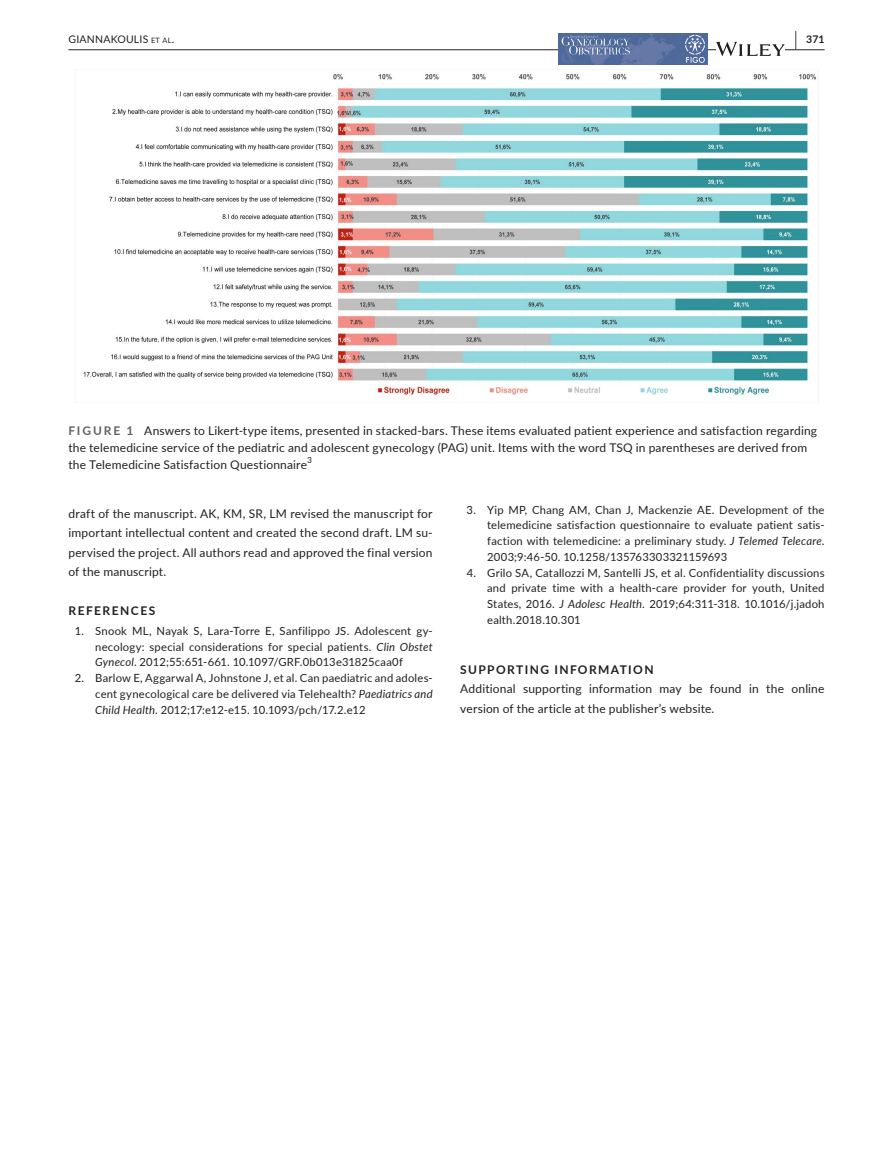
<style>
.page{position:relative;width:893px;height:1174px;background:#fff}
.page>*{position:absolute;margin:0;border:0;box-sizing:border-box;transform-origin:0 0}
.t1{font:12px/19.5px "Lato";letter-spacing:.015em;color:#231f20}
.t2{font:700 12px "Lato";letter-spacing:.115em;color:#231f20}
.t3{font:11.25px/15.8px "Lato";letter-spacing:.015em;color:#231f20;text-align:justify}
.t4{font:10.5px "Lato";letter-spacing:.02em;color:#231f20}
.t5{font:700 10.5px "Lato";color:#231f20}
.t6{font:8.4px "Lato";color:#231f20}
.s1{font-size:7.35px}
.s2{font-size:19.5px}
.s3{font-weight:700;color:#636366}
.s4{font-style:italic}
</style>
<div class="page">
<hr style="left:68px;top:49px;width:756px;height:1px;background:#231f20">
<img style="left:558px;top:34px;width:150px;height:30px">
<svg style="left:562px;top:35px;width:68px;height:28px;background:#677da8"></svg>
<svg style="left:685px;top:35px;width:20px;height:28px"></svg>
<svg style="left:716px;top:42px;width:69px;height:14px"></svg>
<img style="left:83px;top:73px;width:734px;height:324px">
<p class="t4" style="left:68px;top:31px;width:107px">GIANNAKOULIS <span class="s1">et al</span>.</p>
<p class="t5" style="left:795px;top:31px;width:31px"><span class="s2">|</span> 371</p>
<p class="t1" style="left:68px;top:422px;width:750px;line-height:16.5px"><span class="s3">FIGURE 1</span> Answers to Likert-type items, presented in stacked-bars. These items evaluated patient experience and satisfaction regarding the telemedicine service of the pediatric and adolescent gynecology (PAG) unit. Items with the word TSQ in parentheses are derived from the Telemedicine Satisfaction Questionnaire</p>
<p class="t6" style="left:307px;top:454px;width:6px">3</p>
<p class="t1" style="left:68px;top:503px;width:366px;text-align:justify">draft of the manuscript. AK, KM, SR, LM revised the manuscript for important intellectual content and created the second draft. LM su&shy;pervised the project. All authors read and approved the final version of the manuscript.</p>
<p class="t2" style="left:68px;top:602px;width:88px">REFERENCES</p>
<p class="t3" style="left:95px;top:622px;width:339px;text-indent:-20px">1. Snook ML, Nayak S, Lara-Torre E, Sanfilippo JS. Adolescent gy&shy;necology: special considerations for special patients. <span class="s4">Clin Obstet Gynecol</span>. 2012;55:651-661. 10.1097/GRF.0b013e31825caa0f</p>
<p class="t3" style="left:95px;top:669px;width:339px;text-indent:-21px">2. Barlow E, Aggarwal A, Johnstone J, et al. Can paediatric and adoles&shy;cent gynecological care be delivered via Telehealth? <span class="s4">Paediatrics and Child Health</span>. 2012;17:e12-e15. 10.1093/pch/17.2.e12</p>
<p class="t3" style="left:487px;top:501px;width:339px;text-indent:-21px">3. Yip MP, Chang AM, Chan J, Mackenzie AE. Development of the telemedicine satisfaction questionnaire to evaluate patient satis&shy;faction with telemedicine: a preliminary study. <span class="s4">J Telemed Telecare</span>.<br>2003;9:46-50. 10.1258/135763303321159693</p>
<p class="t3" style="left:487px;top:564px;width:339px;text-indent:-20px">4. Grilo SA, Catallozzi M, Santelli JS, et al. Confidentiality discussions and private time with a health-care provider for youth, United States, 2016. <span class="s4">J Adolesc Health</span>. 2019;64:311-318. 10.1016/j.jadoh ealth.2018.10.301</p>
<p class="t2" style="left:460px;top:660px;width:195px">SUPPORTING INFORMATION</p>
<p class="t1" style="left:460px;top:678px;width:366px">Additional supporting information may be found in the online version of the article at the publisher’s website.</p>
</div>
